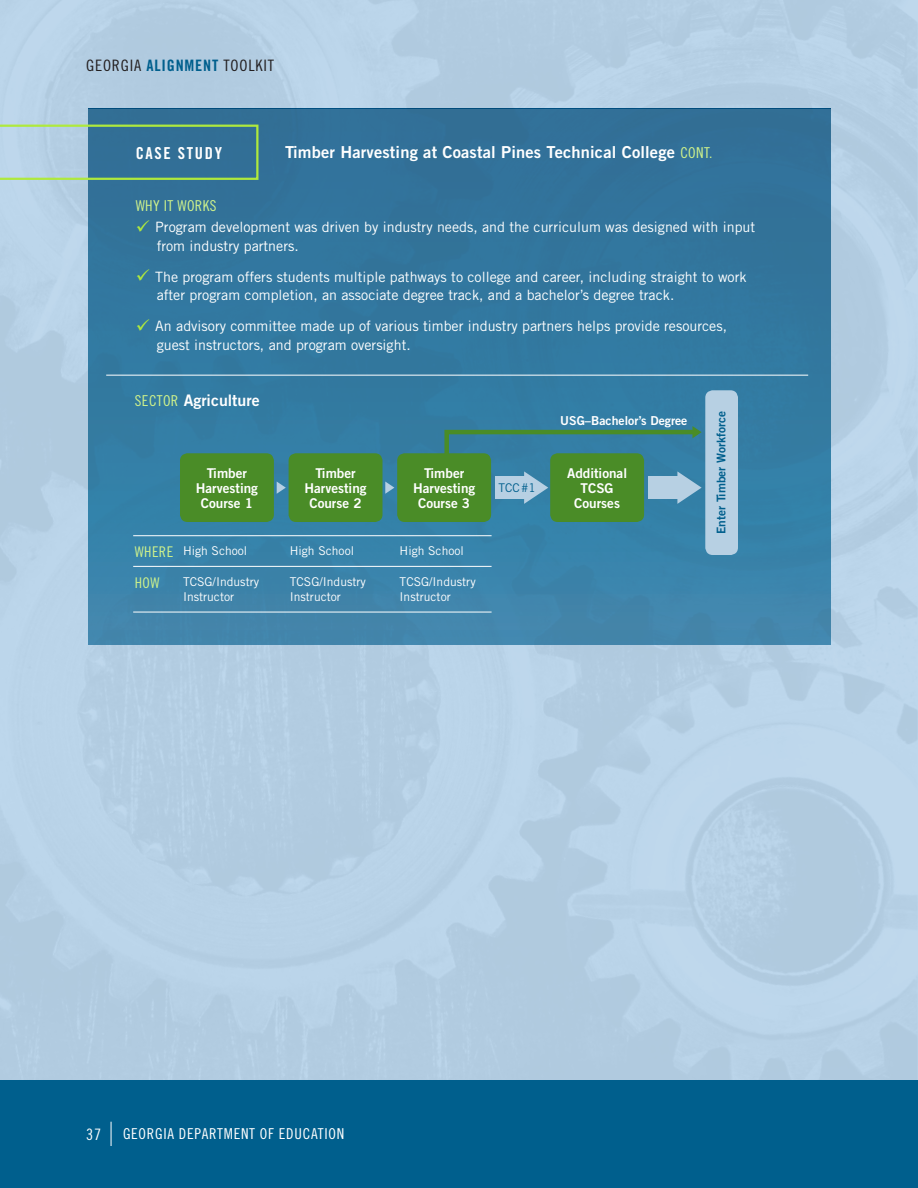
<style>
.page{position:relative;width:918px;height:1188px;background:#b5cfe4}
.page>*{position:absolute;margin:0;border:0;box-sizing:border-box;transform-origin:0 0}
.t1{font:16.5px "Trade Gothic LT Std Bd 2";letter-spacing:.01em;color:#fff}
.Case_Study_Head{font:16.5px "Trade Gothic LT Std Bd Cn 20";letter-spacing:.1em;color:#fff}
.t2{font:15.9px "Trade Gothic LT Std Bd 2";color:#fff}
.t3{font:15.75px "Trade Gothic LT Std Cn 18";letter-spacing:.05em;color:#231f20}
.t4{font:15.75px "Trade Gothic LT Std Cn 18";color:#fff}
.t5{font:15px "Trade Gothic LT Std Cn 18";letter-spacing:.05em;color:#fff}
.t6{font:15px "Trade Gothic LT Std Cn 18";letter-spacing:.025em;color:#cff28b}
.t7{font:14.7px "Trade Gothic LT Std Cn 18";letter-spacing:.025em;color:#cff28b}
.Case_Study_Text{font:14.25px/18.8px "Trade Gothic LT Std";color:#fff}
.t8{font:13.5px/15px "Trade Gothic LT Std Bd 2";color:#fff;text-align:center}
.t9{font:12.3px "Trade Gothic LT Std Bd 2";color:#fff}
.t10{font:12.15px/15px "Trade Gothic LT Std";color:#fff}
.t11{font:12px "Trade Gothic LT Std Bd 2";color:#005f8d}
.t12{font:12px "Trade Gothic LT Std";color:#005f8d}
.s1{font-family:"Trade Gothic LT Std Bd Cn 20";color:#005f8d}
.s2{font-family:"Trade Gothic LT Std Cn 18";font-size:15px;color:#cff28b}
.s3{color:#afe93d}
</style>
<div class="page">
<div style="left:88px;top:109px;width:743px;height:535px;background:linear-gradient(to bottom,#2e6e96,#3b87ad)"></div>
<svg style="left:0;top:125px;width:258px;height:55px"></svg>
<hr style="left:106px;top:375px;width:702px;height:1px;background:#fff">
<div style="left:0;top:1080px;width:918px;height:108px;background:#005f8d"></div>
<div style="left:180px;top:453px;width:94px;height:69px;background:#4a8c27;border-radius:8px"></div>
<div style="left:289px;top:453px;width:93px;height:69px;background:#4a8c27;border-radius:8px"></div>
<div style="left:397px;top:453px;width:94px;height:69px;background:#4a8c27;border-radius:8px"></div>
<div style="left:550px;top:453px;width:94px;height:69px;background:#4a8c27;border-radius:8px"></div>
<hr style="left:133px;top:566px;width:359px;height:1px;background:#fff">
<hr style="left:133px;top:535px;width:359px;height:1px;background:#fff">
<hr style="left:133px;top:612px;width:359px;height:1px;background:#fff">
<svg style="left:277px;top:482px;width:9px;height:12px"></svg>
<svg style="left:385px;top:482px;width:9px;height:12px"></svg>
<svg style="left:524px;top:471px;width:24px;height:33px"></svg>
<div style="left:495px;top:476px;width:33px;height:23px;background:#b7d0e3"></div>
<svg style="left:677px;top:471px;width:25px;height:33px"></svg>
<div style="left:648px;top:476px;width:33px;height:23px;background:#b7d0e3"></div>
<div style="left:705px;top:390px;width:33px;height:165px;background:#b7d0e3;border-radius:8px"></div>
<svg style="left:442px;top:426px;width:260px;height:35px;background:#398184"></svg>
<svg style="left:111px;top:1122px;width:1px;height:24px"></svg>
<p class="t3" style="left:86px;top:56px;width:189px">GEORGIA <span class="s1">ALIGNMENT</span> TOOLKIT</p>
<p class="Case_Study_Head" style="left:136px;top:143px;width:88px">CASE STUDY</p>
<p class="t1" style="left:285px;top:142px;width:429px">Timber Harvesting at Coastal Pines Technical College <span class="s2">CONT.</span></p>
<p class="t6" style="left:136px;top:197px;width:82px">WHY IT WORKS</p>
<p class="Case_Study_Text" style="left:157px;top:217px;width:600px;text-indent:-21px"><span class="s3">✓</span> Program development was driven by industry needs, and the curriculum was designed with input from industry partners.</p>
<p class="Case_Study_Text" style="left:157px;top:267px;width:591px;text-indent:-21px"><span class="s3">✓</span> The program offers students multiple pathways to college and career, including straight to work after program completion, an associate degree track, and a bachelor’s degree track.</p>
<p class="Case_Study_Text" style="left:157px;top:316px;width:572px;text-indent:-21px"><span class="s3">✓</span> An advisory committee made up of various timber industry partners helps provide resources, guest instructors, and program oversight.</p>
<p class="t2" style="left:135px;top:390px;width:126px"><span class="s2">SECTOR</span> Agriculture</p>
<p class="t9" style="left:560px;top:413px;width:129px">USG–Bachelor’s Degree</p>
<p class="t11" style="left:714px;top:534px;width:124px;rotate:-90deg">Enter Timber Workforce</p>
<p class="t8" style="left:196px;top:465px;width:64px">Timber<br>Harvesting<br>Course 1</p>
<p class="t8" style="left:304px;top:465px;width:64px">Timber<br>Harvesting<br>Course 2</p>
<p class="t8" style="left:413px;top:465px;width:64px">Timber<br>Harvesting<br>Course 3</p>
<p class="t8" style="left:567px;top:465px;width:62px">Additional<br>TCSG<br>Courses</p>
<p class="t12" style="left:499px;top:481px;width:39px">TCC #1</p>
<p class="t7" style="left:135px;top:543px;width:40px">WHERE</p>
<p class="t10" style="left:183px;top:543px;width:66px">High School</p>
<p class="t10" style="left:183px;top:574px;width:78px">TCSG/Industry<br>Instructor</p>
<p class="t7" style="left:135px;top:574px;width:26px">HOW</p>
<p class="t10" style="left:290px;top:543px;width:66px">High School</p>
<p class="t10" style="left:290px;top:574px;width:78px">TCSG/Industry<br>Instructor</p>
<p class="t10" style="left:400px;top:543px;width:66px">High School</p>
<p class="t10" style="left:400px;top:574px;width:78px">TCSG/Industry<br>Instructor</p>
<p class="t4" style="left:86px;top:1125px;width:17px">37</p>
<p class="t5" style="left:123px;top:1125px;width:223px">GEORGIA DEPARTMENT OF EDUCATION</p>
</div>
